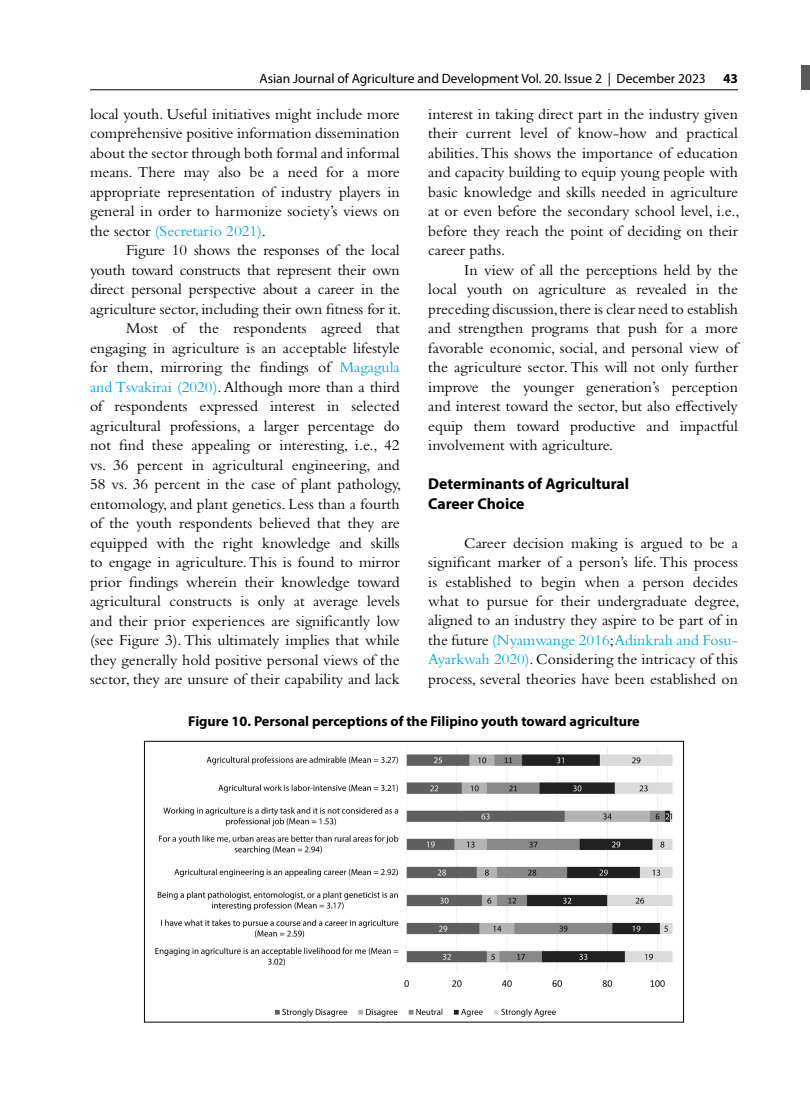
<style>
.page{position:relative;width:810px;height:1107px;background:#fff}
.page>*{position:absolute;margin:0;border:0;box-sizing:border-box;transform-origin:0 0}
.t1{font:15.75px/19.5px "Bembo Std";color:#000;text-align:justify}
.t2{font:700 15.75px/19.5px "Myriad Pro";color:#000}
.t3{font:700 14.25px "Myriad Pro";color:#000}
.t4{font:13.5px "Myriad Pro";color:#000}
.t5{font:700 13.5px "Myriad Pro";color:#000}
.s1{color:#00a9e3}
</style>
<div class="page">
<hr style="left:90px;top:90px;width:648px;height:1px;background:#000">
<div style="left:801px;top:65px;width:9px;height:25px;background:#58595b"></div>
<img style="left:155px;top:746px;width:518px;height:271px">
<img style="left:202px;top:740px;width:406px;height:16px">
<p class="t4" style="left:260px;top:70px;width:448px">Asian Journal of Agriculture and Development Vol. 20. Issue 2 | December 2023</p>
<p class="t5" style="left:723px;top:69px;width:16px">43</p>
<p class="t1" style="left:90px;top:104px;width:311px">local youth. Useful initiatives might include more comprehensive positive information dissemination about the sector through both formal and informal means. There may also be a need for a more appropriate representation of industry players in general in order to harmonize society’s views on the sector <span class="s1">(Secretario 2021)</span>.</p>
<p class="t1" style="left:90px;top:240px;width:313px;text-align:right">Figure 10 shows the responses of the local youth toward constructs that represent their own direct personal perspective about a career in the agriculture sector, including their own fitness for it.<br>Most of the respondents agreed that engaging in agriculture is an acceptable lifestyle for them, mirroring the findings of <span class="s1">Magagula and Tsvakirai (2020)</span>. Although more than a third of respondents expressed interest in selected agricultural professions, a larger percentage do not find these appealing or interesting, i.e., 42 vs. 36 percent in agricultural engineering, and 58 vs. 36 percent in the case of plant pathology, entomology, and plant genetics. Less than a fourth of the youth respondents believed that they are equipped with the right knowledge and skills to engage in agriculture. This is found to mirror prior findings wherein their knowledge toward agricultural constructs is only at average levels and their prior experiences are significantly low (see Figure 3). This ultimately implies that while they generally hold positive personal views of the sector, they are unsure of their capability and lack</p>
<p class="t1" style="left:428px;top:104px;width:313px">interest in taking direct part in the industry given their current level of know-how and practical abilities. This shows the importance of education and capacity building to equip young people with basic knowledge and skills needed in agriculture at or even before the secondary school level, i.e., before they reach the point of deciding on their career paths.</p>
<p class="t1" style="left:428px;top:260px;width:311px;text-indent:36px">In view of all the perceptions held by the local youth on agriculture as revealed in the preceding discussion, there is clear need to establish and strengthen programs that push for a more favorable economic, social, and personal view of the agriculture sector. This will not only further improve the younger generation’s perception and interest toward the sector, but also effectively equip them toward productive and impactful involvement with agriculture.</p>
<p class="t2" style="left:428px;top:473px;width:202px">Determinants of Agricultural<br>Career Choice</p>
<p class="t1" style="left:428px;top:533px;width:313px;text-indent:36px">Career decision making is argued to be a significant marker of a person’s life. This process is established to begin when a person decides what to pursue for their undergraduate degree, aligned to an industry they aspire to be part of in the future <span class="s1">(Nyamwange 2016</span>;<span class="s1">Adinkrah and Fosu-Ayarkwah 2020)</span>. Considering the intricacy of this process, several theories have been established on</p>
<p class="t3" style="left:188px;top:712px;width:453px">Figure 10. Personal perceptions of the Filipino youth toward agriculture</p>
</div>
